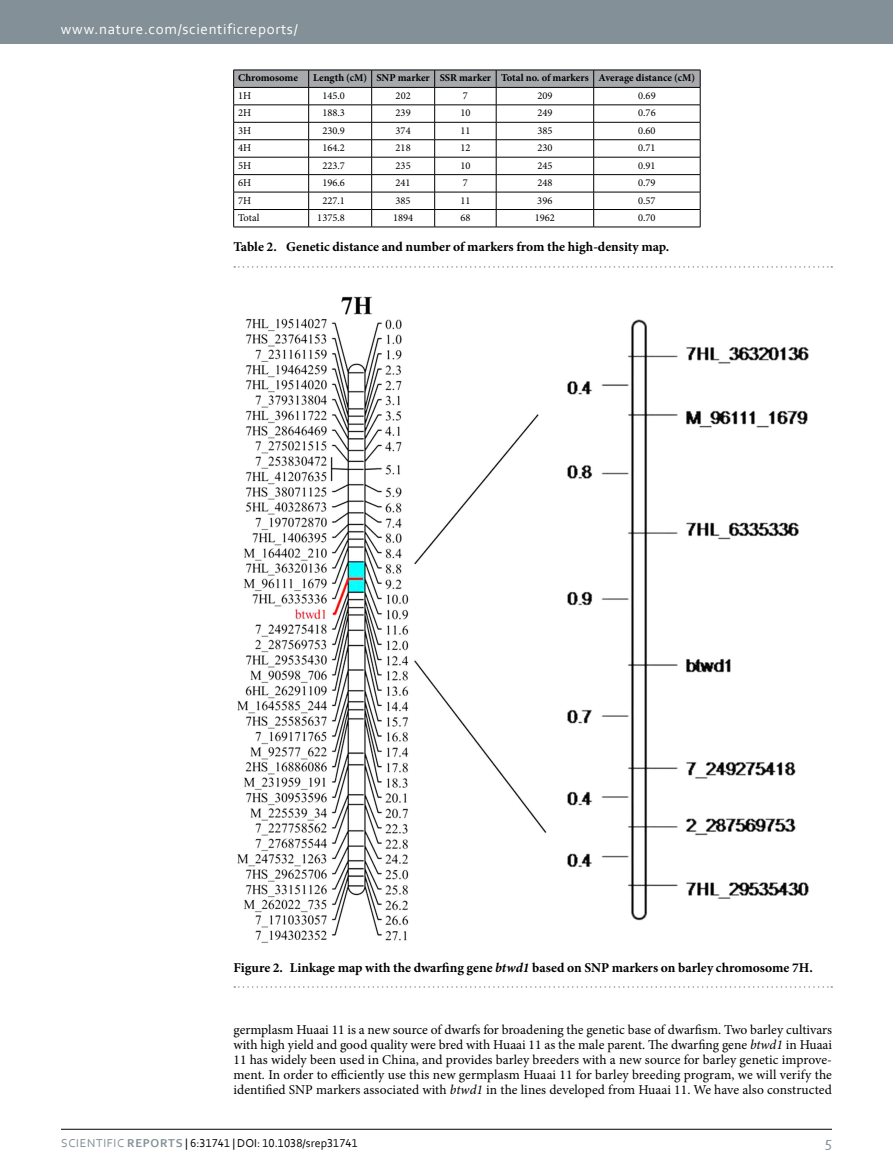
<style>
.page{position:relative;width:893px;height:1174px;background:#fff}
.page>*{position:absolute;margin:0;border:0;box-sizing:border-box;transform-origin:0 0}
.t1{font:15px "Corbel";letter-spacing:.045em;color:#fff}
.t2{font:15px "Corbel";color:#839097}
.t3{font:13.5px/15px "Minion Pro";letter-spacing:.005em;color:#000;text-align:justify}
.t4{font:700 13.5px "Minion Pro";color:#000}
.t5{font:12px "Corbel";color:#000}
.t6{font:10.5px "Minion Pro";color:#000}
.t7{font:700 10.5px "Minion Pro";color:#000}
.s1{font-style:italic}
.s2{color:#839097}
.s3{font-weight:700;color:#839097}
</style>
<div class="page">
<div style="left:0;top:0;width:893px;height:43px;background:#839097"></div>
<hr style="left:61px;top:1129px;width:771px;height:1px;background:#000">
<svg style="left:234px;top:266px;width:598px;height:2px"></svg>
<hr style="left:233px;top:227px;width:76px;height:1px;background:#000">
<hr style="left:309px;top:227px;width:63px;height:1px;background:#000">
<hr style="left:372px;top:227px;width:63px;height:1px;background:#000">
<hr style="left:435px;top:227px;width:61px;height:1px;background:#000">
<hr style="left:496px;top:227px;width:98px;height:1px;background:#000">
<svg style="left:233px;top:70px;width:468px;height:157px"></svg>
<hr style="left:594px;top:227px;width:106px;height:1px;background:#000">
<img style="left:237px;top:296px;width:572px;height:647px">
<svg style="left:234px;top:986px;width:598px;height:1px"></svg>
<p class="t1" style="left:61px;top:19px;width:238px">www.nature.com/scientificreports/</p>
<p class="t7" style="left:238px;top:71px;width:61px">Chromosome</p>
<p class="t7" style="left:313px;top:71px;width:384px">Length (cM) SNP marker SSR marker Total no. of markers Average distance (cM)</p>
<p class="t6" style="left:238px;top:88px;width:15px">1H</p>
<p class="t6" style="left:322px;top:88px;width:24px">145.0</p>
<p class="t6" style="left:396px;top:88px;width:17px">202</p>
<p class="t6" style="left:463px;top:88px;width:7px">7</p>
<p class="t6" style="left:537px;top:88px;width:17px">209</p>
<p class="t6" style="left:638px;top:88px;width:19px">0.69</p>
<p class="t6" style="left:238px;top:106px;width:15px">2H</p>
<p class="t6" style="left:322px;top:106px;width:24px">188.3</p>
<p class="t6" style="left:396px;top:106px;width:17px">239</p>
<p class="t6" style="left:460px;top:106px;width:12px">10</p>
<p class="t6" style="left:537px;top:106px;width:17px">249</p>
<p class="t6" style="left:638px;top:106px;width:19px">0.76</p>
<p class="t6" style="left:238px;top:123px;width:15px">3H</p>
<p class="t6" style="left:322px;top:123px;width:24px">230.9</p>
<p class="t6" style="left:396px;top:123px;width:17px">374</p>
<p class="t6" style="left:460px;top:123px;width:12px">11</p>
<p class="t6" style="left:537px;top:123px;width:17px">385</p>
<p class="t6" style="left:638px;top:123px;width:19px">0.60</p>
<p class="t6" style="left:238px;top:141px;width:15px">4H</p>
<p class="t6" style="left:322px;top:141px;width:24px">164.2</p>
<p class="t6" style="left:396px;top:141px;width:17px">218</p>
<p class="t6" style="left:460px;top:141px;width:12px">12</p>
<p class="t6" style="left:537px;top:141px;width:17px">230</p>
<p class="t6" style="left:638px;top:141px;width:19px">0.71</p>
<p class="t6" style="left:238px;top:158px;width:15px">5H</p>
<p class="t6" style="left:322px;top:158px;width:24px">223.7</p>
<p class="t6" style="left:396px;top:158px;width:17px">235</p>
<p class="t6" style="left:460px;top:158px;width:12px">10</p>
<p class="t6" style="left:537px;top:158px;width:17px">245</p>
<p class="t6" style="left:638px;top:158px;width:19px">0.91</p>
<p class="t6" style="left:238px;top:176px;width:15px">6H</p>
<p class="t6" style="left:322px;top:176px;width:24px">196.6</p>
<p class="t6" style="left:396px;top:176px;width:17px">241</p>
<p class="t6" style="left:463px;top:176px;width:7px">7</p>
<p class="t6" style="left:537px;top:176px;width:17px">248</p>
<p class="t6" style="left:638px;top:176px;width:19px">0.79</p>
<p class="t6" style="left:238px;top:193px;width:15px">7H</p>
<p class="t6" style="left:322px;top:193px;width:24px">227.1</p>
<p class="t6" style="left:396px;top:193px;width:17px">385</p>
<p class="t6" style="left:460px;top:193px;width:12px">11</p>
<p class="t6" style="left:537px;top:193px;width:17px">396</p>
<p class="t6" style="left:638px;top:193px;width:19px">0.57</p>
<p class="t6" style="left:238px;top:211px;width:23px">Total</p>
<p class="t6" style="left:317px;top:211px;width:29px">1375.8</p>
<p class="t6" style="left:393px;top:211px;width:22px">1894</p>
<p class="t6" style="left:460px;top:211px;width:12px">68</p>
<p class="t6" style="left:535px;top:211px;width:22px">1962</p>
<p class="t6" style="left:638px;top:211px;width:19px">0.70</p>
<p class="t4" style="left:233px;top:237px;width:437px">Table 2. Genetic distance and number of markers from the high-density map.</p>
<p class="t4" style="left:233px;top:958px;width:581px">Figure 2. Linkage map with the dwarfing gene <span class="s1">btwd1</span> based on SNP markers on barley chromosome 7H.</p>
<p class="t3" style="left:233px;top:1022px;width:600px">germplasm Huaai 11 is a new source of dwarfs for broadening the genetic base of dwarfism. Two barley cultivars with high yield and good quality were bred with Huaai 11 as the male parent. The dwarfing gene <span class="s1">btwd1</span> in Huaai 11 has widely been used in China, and provides barley breeders with a new source for barley genetic improve&shy;ment. In order to efficiently use this new germplasm Huaai 11 for barley breeding program, we will verify the identified SNP markers associated with <span class="s1">btwd1</span> in the lines developed from Huaai 11. We have also constructed</p>
<p class="t5" style="left:61px;top:1135px;width:298px"><span class="s2">Scientific</span> <span class="s3">REPORTS</span> | 6:31741 | DOI: 10.1038/srep31741</p>
<p class="t2" style="left:825px;top:1132px;width:9px">5</p>
</div>
